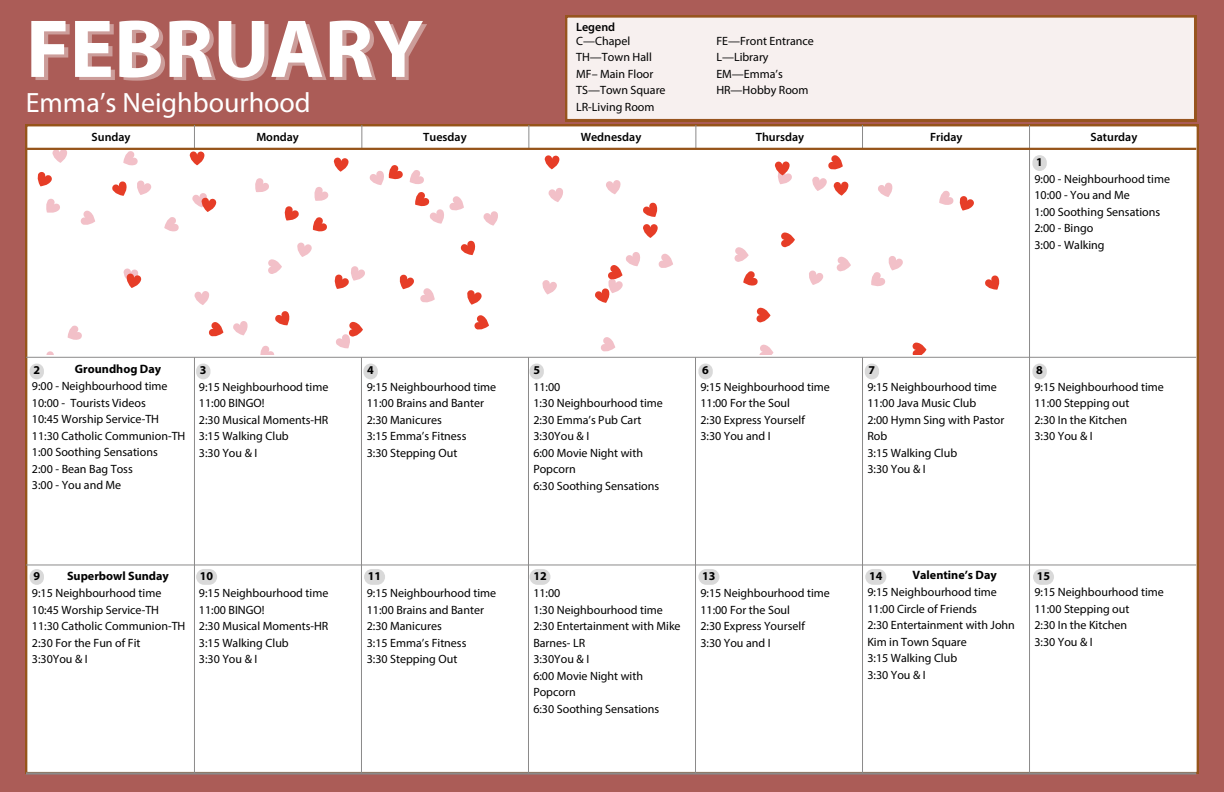
<style>
.page{position:relative;width:1224px;height:792px;background:#ab5c57}
.page>*{position:absolute;margin:0;border:0;box-sizing:border-box;transform-origin:0 0}
.t1{font:700 83px "Myriad Pro";color:#fff}
.t2{font:28px "Myriad Pro";color:#fff}
.t3{font:700 12.1px "Myriad Pro";color:#000}
.t4{font:12px/16.5px "Myriad Pro";color:#000}
.t5{font:600 12px "Myriad Pro";color:#000}
.t6{font:700 12px "Myriad Pro";color:#000}
</style>
<div class="page">
<div style="left:26px;top:125px;width:1172px;height:648px;background:#fff"></div>
<hr style="left:26px;top:357px;width:1170px;height:1px;background:#8b8a8a">
<hr style="left:26px;top:565px;width:1170px;height:1px;background:#8b8a8a">
<svg style="left:194px;top:125px;width:1px;height:23px"></svg>
<svg style="left:361px;top:125px;width:1px;height:23px"></svg>
<svg style="left:528px;top:125px;width:1px;height:23px"></svg>
<svg style="left:696px;top:125px;width:1px;height:23px"></svg>
<svg style="left:862px;top:125px;width:1px;height:23px"></svg>
<hr style="left:194px;top:357px;width:1px;height:416px;background:#8b8a8a">
<hr style="left:528px;top:357px;width:1px;height:416px;background:#8b8a8a">
<hr style="left:361px;top:357px;width:1px;height:416px;background:#8b8a8a">
<hr style="left:695px;top:357px;width:1px;height:416px;background:#8b8a8a">
<hr style="left:862px;top:357px;width:1px;height:416px;background:#8b8a8a">
<hr style="left:1029px;top:125px;width:1px;height:648px;background:#8b8a8a">
<hr style="left:26px;top:148px;width:1170px;height:2px;background:#96541a">
<hr style="left:26px;top:772px;width:1170px;height:3px;background:#8b8a8a">
<div style="left:565px;top:15px;width:631px;height:106px;background:#f7f0ef"></div>
<div style="left:1033px;top:569px;width:21px;height:16px;background:#d9d9d9;border-radius:8px"></div>
<div style="left:865px;top:569px;width:21px;height:16px;background:#d9d9d9;border-radius:8px"></div>
<div style="left:698px;top:569px;width:21px;height:16px;background:#d9d9d9;border-radius:8px"></div>
<div style="left:530px;top:569px;width:21px;height:16px;background:#d9d9d9;border-radius:8px"></div>
<div style="left:364px;top:569px;width:21px;height:16px;background:#d9d9d9;border-radius:8px"></div>
<div style="left:196px;top:569px;width:21px;height:16px;background:#d9d9d9;border-radius:8px"></div>
<div style="left:30px;top:569px;width:14px;height:16px;background:#d9d9d9;border-radius:7px"></div>
<div style="left:1032px;top:364px;width:15px;height:15px;background:#d9d9d9;border-radius:7px"></div>
<div style="left:865px;top:364px;width:14px;height:15px;background:#d9d9d9;border-radius:7px"></div>
<div style="left:698px;top:364px;width:15px;height:15px;background:#d9d9d9;border-radius:7px"></div>
<div style="left:530px;top:364px;width:14px;height:15px;background:#d9d9d9;border-radius:7px"></div>
<div style="left:363px;top:364px;width:15px;height:15px;background:#d9d9d9;border-radius:7px"></div>
<div style="left:196px;top:364px;width:14px;height:15px;background:#d9d9d9;border-radius:7px"></div>
<div style="left:30px;top:364px;width:14px;height:15px;background:#d9d9d9;border-radius:7px"></div>
<div style="left:1032px;top:155px;width:15px;height:16px;background:#d9d9d9;border-radius:7px"></div>
<div style="left:27px;top:150px;width:998px;height:204px;background:#fff"></div>
<p class="t1" style="left:26px;top:15px;width:399px">FEBRUARY</p>
<p class="t2" style="left:26px;top:91px;width:286px">Emma’s Neighbourhood</p>
<p class="t5" style="left:576px;top:22px;width:41px">Legend</p>
<p class="t4" style="left:576px;top:33px;width:56px">C—Chapel</p>
<p class="t4" style="left:576px;top:50px;width:77px">TH—Town Hall</p>
<p class="t4" style="left:576px;top:66px;width:79px">MF– Main Floor</p>
<p class="t4" style="left:576px;top:83px;width:91px">TS—Town Square</p>
<p class="t4" style="left:576px;top:99px;width:80px">LR-Living Room</p>
<p class="t4" style="left:716px;top:33px;width:99px">FE—Front Entrance</p>
<p class="t4" style="left:716px;top:50px;width:54px">L—Library</p>
<h3 class="t4" style="left:716px;top:66px;width:68px">EM—Emma’s</h3>
<h3 class="t4" style="left:716px;top:83px;width:94px">HR—Hobby Room</h3>
<h1 class="t5" style="left:92px;top:132px;width:40px">Sunday</h1>
<h3 class="t5" style="left:256px;top:132px;width:44px">Monday</h3>
<p class="t5" style="left:423px;top:132px;width:45px">Tuesday</p>
<p class="t5" style="left:581px;top:132px;width:62px">Wednesday</p>
<p class="t5" style="left:756px;top:132px;width:50px">Thursday</p>
<p class="t5" style="left:930px;top:132px;width:34px">Friday</p>
<p class="t5" style="left:1091px;top:132px;width:48px">Saturday</p>
<h3 class="t6" style="left:1036px;top:157px;width:8px">1</h3>
<p class="t4" style="left:1034px;top:171px;width:137px">9:00 - Neighbourhood time</p>
<p class="t4" style="left:1034px;top:188px;width:97px">10:00 - You and Me</p>
<p class="t4" style="left:1034px;top:204px;width:127px">1:00 Soothing Sensations</p>
<p class="t4" style="left:1034px;top:221px;width:60px">2:00 - Bingo</p>
<p class="t4" style="left:1034px;top:237px;width:72px">3:00 - Walking</p>
<p class="t3" style="left:75px;top:364px;width:88px">Groundhog Day</p>
<h3 class="t6" style="left:33px;top:365px;width:8px">2</h3>
<h3 class="t6" style="left:200px;top:365px;width:8px">3</h3>
<h3 class="t6" style="left:367px;top:365px;width:8px">4</h3>
<p class="t6" style="left:533px;top:365px;width:8px">5</p>
<p class="t6" style="left:702px;top:365px;width:8px">6</p>
<p class="t6" style="left:869px;top:365px;width:8px">7</p>
<p class="t6" style="left:1036px;top:365px;width:8px">8</p>
<p class="t4" style="left:32px;top:379px;width:137px">9:00 - Neighbourhood time</p>
<p class="t4" style="left:32px;top:396px;width:115px">10:00 - Tourists Videos</p>
<p class="t4" style="left:32px;top:412px;width:129px">10:45 Worship Service-TH</p>
<p class="t4" style="left:32px;top:429px;width:155px">11:30 Catholic Communion-TH</p>
<p class="t4" style="left:32px;top:445px;width:127px">1:00 Soothing Sensations</p>
<p class="t4" style="left:32px;top:462px;width:102px">2:00 - Bean Bag Toss</p>
<p class="t4" style="left:32px;top:478px;width:91px">3:00 - You and Me</p>
<p class="t4" style="left:199px;top:380px;width:131px">9:15 Neighbourhood time</p>
<p class="t4" style="left:199px;top:396px;width:67px">11:00 BINGO!</p>
<p class="t4" style="left:199px;top:413px;width:131px">2:30 Musical Moments-HR</p>
<p class="t4" style="left:199px;top:429px;width:91px">3:15 Walking Club</p>
<p class="t4" style="left:199px;top:446px;width:60px">3:30 You &amp; I</p>
<p class="t4" style="left:367px;top:380px;width:131px">9:15 Neighbourhood time</p>
<p class="t4" style="left:367px;top:396px;width:119px">11:00 Brains and Banter</p>
<p class="t4" style="left:367px;top:413px;width:77px">2:30 Manicures</p>
<p class="t4" style="left:367px;top:429px;width:101px">3:15 Emma’s Fitness</p>
<p class="t4" style="left:367px;top:446px;width:92px">3:30 Stepping Out</p>
<h3 class="t4" style="left:533px;top:380px;width:29px">11:00</h3>
<h3 class="t4" style="left:533px;top:396px;width:131px">1:30 Neighbourhood time</h3>
<h3 class="t4" style="left:533px;top:413px;width:109px">2:30 Emma’s Pub Cart</h3>
<p class="t4" style="left:533px;top:429px;width:57px">3:30You &amp; I</p>
<p class="t4" style="left:533px;top:446px;width:111px">6:00 Movie Night with<br>Popcorn</p>
<p class="t4" style="left:533px;top:479px;width:127px">6:30 Soothing Sensations</p>
<p class="t4" style="left:700px;top:380px;width:131px">9:15 Neighbourhood time</p>
<p class="t4" style="left:700px;top:396px;width:91px">11:00 For the Soul</p>
<p class="t4" style="left:700px;top:413px;width:106px">2:30 Express Yourself</p>
<p class="t4" style="left:700px;top:429px;width:72px">3:30 You and I</p>
<p class="t4" style="left:867px;top:380px;width:131px">9:15 Neighbourhood time</p>
<p class="t4" style="left:867px;top:396px;width:110px">11:00 Java Music Club</p>
<p class="t4" style="left:867px;top:413px;width:139px">2:00 Hymn Sing with Pastor<br>Rob</p>
<p class="t4" style="left:867px;top:446px;width:91px">3:15 Walking Club</p>
<p class="t4" style="left:867px;top:462px;width:60px">3:30 You &amp; I</p>
<p class="t4" style="left:1034px;top:380px;width:131px">9:15 Neighbourhood time</p>
<p class="t4" style="left:1034px;top:396px;width:97px">11:00 Stepping out</p>
<p class="t4" style="left:1034px;top:413px;width:94px">2:30 In the Kitchen</p>
<p class="t4" style="left:1034px;top:429px;width:60px">3:30 You &amp; I</p>
<p class="t3" style="left:67px;top:571px;width:103px">Superbowl Sunday</p>
<p class="t3" style="left:913px;top:570px;width:86px">Valentine’s Day</p>
<p class="t6" style="left:33px;top:571px;width:8px">9</p>
<p class="t6" style="left:200px;top:571px;width:15px">10</p>
<h2 class="t6" style="left:368px;top:571px;width:15px">11</h2>
<p class="t6" style="left:533px;top:571px;width:15px">12</p>
<p class="t6" style="left:702px;top:571px;width:15px">13</p>
<p class="t6" style="left:869px;top:571px;width:15px">14</p>
<p class="t6" style="left:1037px;top:571px;width:15px">15</p>
<p class="t4" style="left:32px;top:586px;width:131px">9:15 Neighbourhood time</p>
<p class="t4" style="left:32px;top:603px;width:129px">10:45 Worship Service-TH</p>
<p class="t4" style="left:32px;top:619px;width:155px">11:30 Catholic Communion-TH</p>
<p class="t4" style="left:32px;top:636px;width:110px">2:30 For the Fun of Fit</p>
<p class="t4" style="left:32px;top:652px;width:57px">3:30You &amp; I</p>
<p class="t4" style="left:199px;top:586px;width:131px">9:15 Neighbourhood time</p>
<p class="t4" style="left:199px;top:603px;width:67px">11:00 BINGO!</p>
<p class="t4" style="left:199px;top:619px;width:131px">2:30 Musical Moments-HR</p>
<p class="t4" style="left:199px;top:636px;width:91px">3:15 Walking Club</p>
<p class="t4" style="left:199px;top:652px;width:60px">3:30 You &amp; I</p>
<p class="t4" style="left:367px;top:586px;width:131px">9:15 Neighbourhood time</p>
<p class="t4" style="left:367px;top:603px;width:119px">11:00 Brains and Banter</p>
<p class="t4" style="left:367px;top:619px;width:77px">2:30 Manicures</p>
<p class="t4" style="left:367px;top:636px;width:101px">3:15 Emma’s Fitness</p>
<p class="t4" style="left:367px;top:652px;width:92px">3:30 Stepping Out</p>
<p class="t4" style="left:533px;top:586px;width:29px">11:00</p>
<p class="t4" style="left:533px;top:603px;width:131px">1:30 Neighbourhood time</p>
<p class="t4" style="left:533px;top:619px;width:149px">2:30 Entertainment with Mike<br>Barnes- LR</p>
<p class="t4" style="left:533px;top:652px;width:57px">3:30You &amp; I</p>
<p class="t4" style="left:533px;top:669px;width:111px">6:00 Movie Night with<br>Popcorn</p>
<p class="t4" style="left:533px;top:702px;width:127px">6:30 Soothing Sensations</p>
<p class="t4" style="left:700px;top:586px;width:131px">9:15 Neighbourhood time</p>
<p class="t4" style="left:700px;top:603px;width:91px">11:00 For the Soul</p>
<p class="t4" style="left:700px;top:619px;width:106px">2:30 Express Yourself</p>
<p class="t4" style="left:700px;top:636px;width:72px">3:30 You and I</p>
<p class="t4" style="left:867px;top:585px;width:131px">9:15 Neighbourhood time</p>
<p class="t4" style="left:867px;top:602px;width:111px">11:00 Circle of Friends</p>
<p class="t4" style="left:867px;top:618px;width:149px">2:30 Entertainment with John<br>Kim in Town Square</p>
<p class="t4" style="left:867px;top:651px;width:91px">3:15 Walking Club</p>
<p class="t4" style="left:867px;top:668px;width:60px">3:30 You &amp; I</p>
<p class="t4" style="left:1034px;top:585px;width:131px">9:15 Neighbourhood time</p>
<p class="t4" style="left:1034px;top:602px;width:97px">11:00 Stepping out</p>
<h3 class="t4" style="left:1034px;top:618px;width:94px">2:30 In the Kitchen</h3>
<p class="t4" style="left:1034px;top:635px;width:60px">3:30 You &amp; I</p>
</div>
